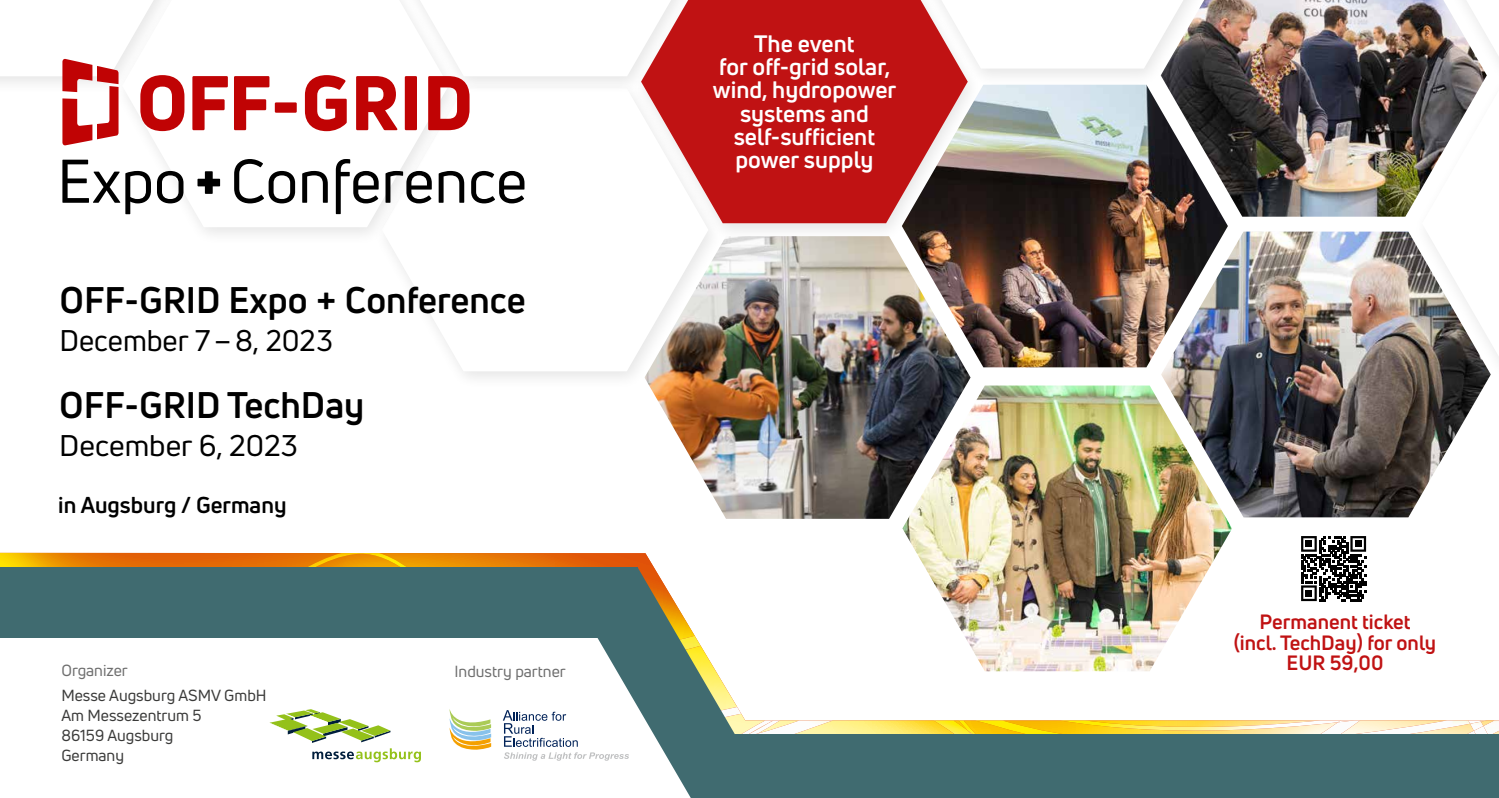
<style>
.page{position:relative;width:1499px;height:798px;background:#fff}
.page>*{position:absolute;margin:0;border:0;box-sizing:border-box;transform-origin:0 0}
.t1{font:700 36.23px "Uni Neue";color:#000}
.t2{font:29.25px "Uni Neue";color:#000}
.t3{font:700 23.18px/23.2px "Uni Neue";color:#fff;text-align:center}
.t4{font:700 22.5px "Uni Neue";color:#000}
.t5{font:700 20.25px/20.2px "Uni Neue";color:#c01213;text-align:center}
.t6{font:15.75px/20px "Uni Neue";color:#3a3a39}
.t7{font:15.75px "Uni Neue";color:#6e6e6e}
</style>
<div class="page">
<div style="left:112px;top:0;width:352px;height:247px;background:#000;opacity:.5"></div>
<svg style="left:122px;top:145px;width:250px;height:82px"></svg>
<div style="left:372px;top:80px;width:352px;height:311px;background:#000;opacity:.5"></div>
<svg style="left:382px;top:145px;width:262px;height:226px"></svg>
<img style="left:1228px;top:0;width:253px;height:216px">
<img style="left:970px;top:88px;width:258px;height:279px">
<div style="left:1412px;top:0;width:87px;height:85px;background:#000;opacity:.5"></div>
<img style="left:1422px;top:0;width:77px;height:65px">
<div style="left:890px;top:0;width:351px;height:88px;background:#000;opacity:.5"></div>
<svg style="left:983px;top:0;width:242px;height:69px"></svg>
<div style="left:631px;top:0;width:352px;height:242px;background:#000;opacity:.5"></div>
<img style="left:645px;top:236px;width:325px;height:282px">
<img style="left:1161px;top:231px;width:330px;height:286px">
<img style="left:902px;top:385px;width:330px;height:167px">
<img style="left:916px;top:552px;width:451px;height:60px">
<img style="left:951px;top:612px;width:548px;height:121px">
<img style="left:994px;top:723px;width:476px;height:10px">
<img style="left:1470px;top:721px;width:26px;height:12px">
<img style="left:1474px;top:725px;width:14px;height:15px;border-radius:5px">
<img style="left:951px;top:621px;width:530px;height:102px">
<img style="left:780px;top:716px;width:214px;height:17px">
<img style="left:959px;top:720px;width:21px;height:13px">
<img style="left:951px;top:706px;width:9px;height:10px">
<img style="left:967px;top:730px;width:22px;height:3px">
<img style="left:773px;top:720px;width:7px;height:9px">
<img style="left:0;top:552px;width:571px;height:14px">
<img style="left:1060px;top:720px;width:280px;height:11px">
<svg style="left:1338px;top:720px;width:16px;height:2px"></svg>
<svg style="left:1457px;top:698px;width:13px;height:6px"></svg>
<svg style="left:0;top:637px;width:503px;height:126px"></svg>
<div style="left:0;top:566px;width:637px;height:71px;background:#406b70"></div>
<div style="left:705px;top:733px;width:794px;height:64px;background:#406b70"></div>
<svg style="left:0;top:0;width:641px;height:145px"></svg>
<svg style="left:234px;top:159px;width:290px;height:55px"></svg>
<svg style="left:62px;top:160px;width:121px;height:54px"></svg>
<svg style="left:197px;top:171px;width:23px;height:23px"></svg>
<svg style="left:1301px;top:536px;width:65px;height:65px"></svg>
<div style="left:1305px;top:540px;width:7px;height:7px;background:#000"></div>
<div style="left:1355px;top:540px;width:6px;height:7px;background:#000"></div>
<div style="left:1305px;top:589px;width:7px;height:7px;background:#000"></div>
<svg style="left:269px;top:709px;width:121px;height:33px"></svg>
<svg style="left:312px;top:748px;width:109px;height:14px"></svg>
<svg style="left:449px;top:708px;width:42px;height:43px"></svg>
<svg style="left:503px;top:566px;width:270px;height:231px"></svg>
<svg style="left:641px;top:0;width:327px;height:223px;fill:#c01213"></svg>
<h1 class="t1" style="left:59px;top:277px;width:468px">OFF-GRID Expo + Conference</h1>
<p class="t2" style="left:59px;top:322px;width:275px">December 7–8, 2023</p>
<h1 class="t1" style="left:59px;top:382px;width:307px">OFF-GRID TechDay</h1>
<p class="t2" style="left:59px;top:427px;width:240px">December 6, 2023</p>
<p class="t4" style="left:58px;top:490px;width:230px">in Augsburg / Germany</p>
<p class="t7" style="left:61px;top:660px;width:68px">Organizer</p>
<p class="t6" style="left:61px;top:685px;width:207px">Messe Augsburg ASMV GmbH<br>Am Messezentrum 5<br>86159 Augsburg<br>Germany</p>
<p class="t7" style="left:454px;top:661px;width:113px">Industry partner</p>
<p class="t3" style="left:713px;top:31px;width:185px">The event<br>for off-grid solar, wind, hydropower systems and self-sufficient power supply</p>
<p class="t5" style="left:1234px;top:611px;width:204px">Permanent ticket<br>(incl. TechDay) for only<br>EUR 59,00</p>
</div>
